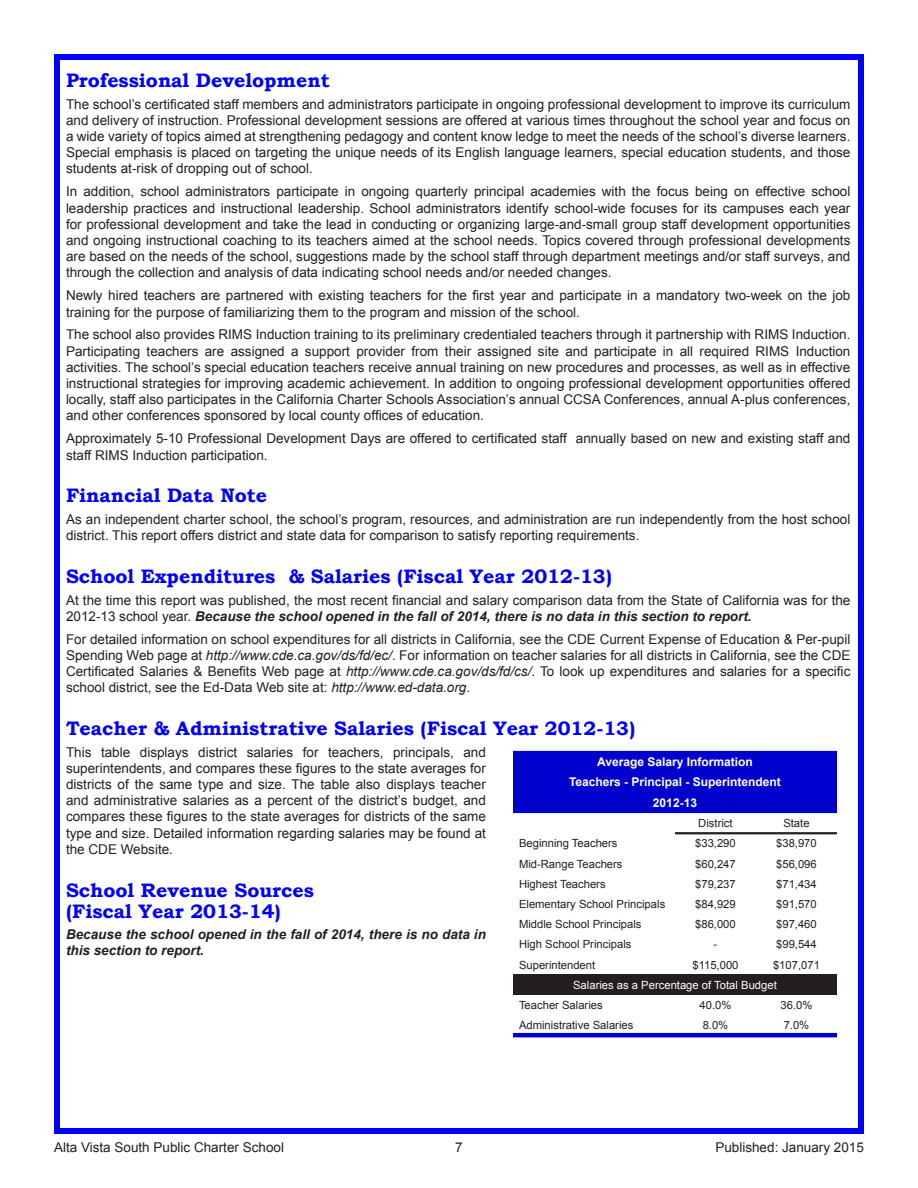
<style>
.page{position:relative;width:918px;height:1188px;background:#fff}
.page>*{position:absolute;margin:0;border:0;box-sizing:border-box;transform-origin:0 0}
.Element_Header{font:700 19.5px/21px "Bookman Old Style";color:#00f}
.Body_Text_-_Left_Jus{font:13.5px/16.2px "Arial";color:#231f20;text-align:justify}
.Body_Text_-_Left_Jus-2{font:italic 700 13.5px/16.2px "Arial";color:#231f20}
.t1{font:700 12px/20.7px "Arial";color:#fff;text-align:center}
.t2{font:11.25px "Arial";color:#231f20}
.t3{font:11.25px "Arial";color:#fff}
.s1{font-weight:700;font-style:italic}
.s2{font-style:italic}
</style>
<div class="page">
<div style="left:54px;top:54px;width:810px;height:1080px;border:6px solid #00f"></div>
<div style="left:513px;top:751px;width:324px;height:62px;background:#0000cd"></div>
<div style="left:513px;top:975px;width:324px;height:20px;background:#231f20"></div>
<hr style="left:756px;top:832px;width:81px;height:2px;background:#231f20">
<hr style="left:675px;top:832px;width:81px;height:2px;background:#231f20">
<hr style="left:513px;top:1033px;width:162px;height:4px;background:#0000cd">
<hr style="left:675px;top:1033px;width:81px;height:4px;background:#0000cd">
<hr style="left:756px;top:1033px;width:81px;height:4px;background:#0000cd">
<p class="Element_Header" style="left:66px;top:70px;width:265px">Professional Development</p>
<p class="Body_Text_-_Left_Jus" style="left:66px;top:96px;width:786px">The school’s certificated staff members and administrators participate in ongoing professional development to improve its curriculum and delivery of instruction. Professional development sessions are offered at various times throughout the school year and focus on a wide variety of topics aimed at strengthening pedagogy and content know ledge to meet the needs of the school’s diverse learners.<br>Special emphasis is placed on targeting the unique needs of its English language learners, special education students, and those students at-risk of dropping out of school.</p>
<p class="Body_Text_-_Left_Jus" style="left:66px;top:184px;width:786px">In addition, school administrators participate in ongoing quarterly principal academies with the focus being on effective school leadership practices and instructional leadership. School administrators identify school-wide focuses for its campuses each year for professional development and take the lead in conducting or organizing large-and-small group staff development opportunities and ongoing instructional coaching to its teachers aimed at the school needs. Topics covered through professional developments are based on the needs of the school, suggestions made by the school staff through department meetings and/or staff surveys, and through the collection and analysis of data indicating school needs and/or needed changes.</p>
<p class="Body_Text_-_Left_Jus" style="left:66px;top:288px;width:786px">Newly hired teachers are partnered with existing teachers for the first year and participate in a mandatory two-week on the job training for the purpose of familiarizing them to the program and mission of the school.</p>
<p class="Body_Text_-_Left_Jus" style="left:66px;top:327px;width:786px">The school also provides RIMS Induction training to its preliminary credentialed teachers through it partnership with RIMS Induction.<br>Participating teachers are assigned a support provider from their assigned site and participate in all required RIMS Induction activities. The school’s special education teachers receive annual training on new procedures and processes, as well as in effective instructional strategies for improving academic achievement. In addition to ongoing professional development opportunities offered locally, staff also participates in the California Charter Schools Association’s annual CCSA Conferences, annual A-plus conferences, and other conferences sponsored by local county offices of education.</p>
<p class="Body_Text_-_Left_Jus" style="left:66px;top:431px;width:786px">Approximately 5-10 Professional Development Days are offered to certificated staff annually based on new and existing staff and staff RIMS Induction participation.</p>
<p class="Element_Header" style="left:66px;top:485px;width:203px">Financial Data Note</p>
<p class="Body_Text_-_Left_Jus" style="left:66px;top:511px;width:786px">As an independent charter school, the school’s program, resources, and administration are run independently from the host school district. This report offers district and state data for comparison to satisfy reporting requirements.</p>
<p class="Element_Header" style="left:66px;top:566px;width:547px">School Expenditures &amp; Salaries (Fiscal Year 2012-13)</p>
<p class="Body_Text_-_Left_Jus" style="left:66px;top:592px;width:786px">At the time this report was published, the most recent financial and salary comparison data from the State of California was for the<br>2012-13 school year. <span class="s1">Because the school opened in the fall of 2014, there is no data in this section to report.</span></p>
<p class="Body_Text_-_Left_Jus" style="left:66px;top:631px;width:786px">For detailed information on school expenditures for all districts in California, see the CDE Current Expense of Education &amp; Per-pupil Spending Web page at <span class="s2">http://www.cde.ca.gov/ds/fd/ec/</span>. For information on teacher salaries for all districts in California, see the CDE Certificated Salaries &amp; Benefits Web page at <span class="s2">http://www.cde.ca.gov/ds/fd/cs/</span>. To look up expenditures and salaries for a specific school district, see the Ed-Data Web site at: <span class="s2">http://www.ed-data.org</span>.</p>
<p class="Element_Header" style="left:66px;top:718px;width:571px">Teacher &amp; Administrative Salaries (Fiscal Year 2012-13)</p>
<p class="Body_Text_-_Left_Jus" style="left:66px;top:744px;width:421px">This table displays district salaries for teachers, principals, and superintendents, and compares these figures to the state averages for districts of the same type and size. The table also displays teacher and administrative salaries as a percent of the district’s budget, and compares these figures to the state averages for districts of the same type and size. Detailed information regarding salaries may be found at the CDE Website.</p>
<p class="Element_Header" style="left:66px;top:879px;width:250px">School Revenue Sources (Fiscal Year 2013-14)</p>
<p class="Body_Text_-_Left_Jus-2" style="left:66px;top:927px;width:421px">Because the school opened in the fall of 2014, there is no data in this section to report.</p>
<p class="t1" style="left:569px;top:751px;width:213px">Average Salary Information<br>Teachers - Principal - Superintendent<br>2012-13</p>
<p class="t2" style="left:698px;top:816px;width:36px">District</p>
<p class="t2" style="left:783px;top:816px;width:28px">State</p>
<p class="t2" style="left:519px;top:836px;width:100px">Beginning Teachers</p>
<p class="t2" style="left:695px;top:836px;width:42px">$33,290</p>
<p class="t2" style="left:776px;top:836px;width:42px">$38,970</p>
<p class="t2" style="left:519px;top:856px;width:105px">Mid-Range Teachers</p>
<p class="t2" style="left:695px;top:856px;width:42px">$60,247</p>
<p class="t2" style="left:776px;top:856px;width:42px">$56,096</p>
<p class="t2" style="left:519px;top:877px;width:88px">Highest Teachers</p>
<p class="t2" style="left:695px;top:877px;width:42px">$79,237</p>
<p class="t2" style="left:776px;top:877px;width:42px">$71,434</p>
<p class="t2" style="left:519px;top:897px;width:148px">Elementary School Principals</p>
<p class="t2" style="left:695px;top:897px;width:42px">$84,929</p>
<p class="t2" style="left:776px;top:897px;width:42px">$91,570</p>
<p class="t2" style="left:519px;top:917px;width:124px">Middle School Principals</p>
<p class="t2" style="left:695px;top:917px;width:42px">$86,000</p>
<p class="t2" style="left:776px;top:917px;width:42px">$97,460</p>
<p class="t2" style="left:519px;top:937px;width:114px">High School Principals</p>
<p class="t2" style="left:714px;top:937px;width:5px">-</p>
<p class="t2" style="left:776px;top:937px;width:42px">$99,544</p>
<p class="t2" style="left:519px;top:957px;width:78px">Superintendent</p>
<p class="t2" style="left:692px;top:957px;width:48px">$115,000</p>
<p class="t2" style="left:773px;top:957px;width:48px">$107,071</p>
<p class="t3" style="left:573px;top:978px;width:205px">Salaries as a Percentage of Total Budget</p>
<p class="t2" style="left:519px;top:998px;width:85px">Teacher Salaries</p>
<p class="t2" style="left:700px;top:998px;width:33px">40.0%</p>
<p class="t2" style="left:781px;top:998px;width:33px">36.0%</p>
<p class="t2" style="left:519px;top:1018px;width:116px">Administrative Salaries</p>
<p class="t2" style="left:703px;top:1018px;width:27px">8.0%</p>
<p class="t2" style="left:784px;top:1018px;width:27px">7.0%</p>
<p class="Body_Text_-_Left_Jus" style="left:54px;top:1139px;width:232px">Alta Vista South Public Charter School</p>
<p class="Body_Text_-_Left_Jus" style="left:455px;top:1139px;width:9px">7</p>
<p class="Body_Text_-_Left_Jus" style="left:715px;top:1139px;width:150px">Published: January 2015</p>
</div>
